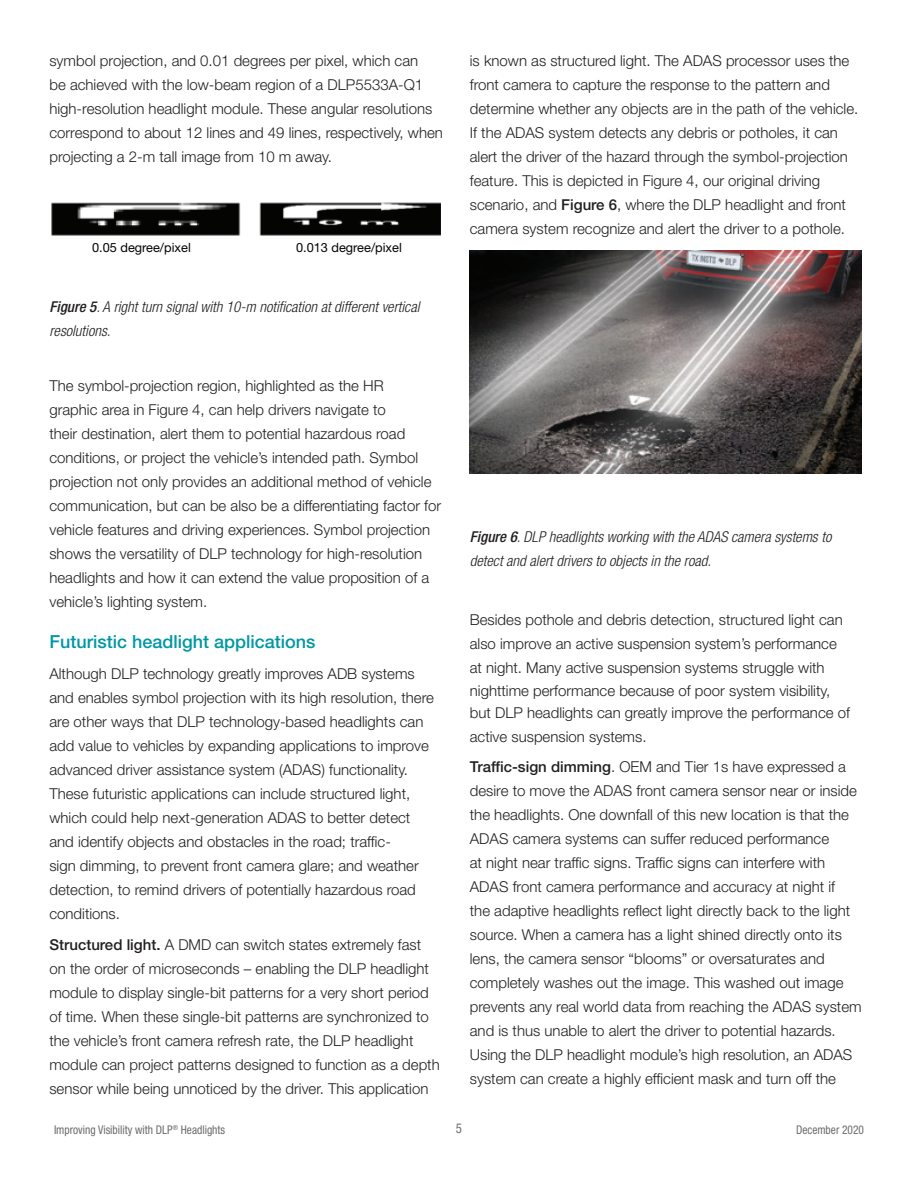
<style>
.page{position:relative;width:918px;height:1188px;background:#fff}
.page>*{position:absolute;margin:0;border:0;box-sizing:border-box;transform-origin:0 0}
.t1{font:500 18px "Helvetica Neue LT Std";color:#0097a4}
.t2{font:300 15px/24px "Helvetica Neue LT Std";color:#231f20}
.t3{font:italic 300 condensed 15px/24px "Helvetica Neue LT Std";color:#231f20}
.t4{font:condensed 13.5px "Helvetica Neue LT Std";color:#6c6d70;scale:.95 1}
.t5{font:12.75px "Helvetica Neue LT Std";color:#040503}
.t6{font:condensed 12px "Helvetica Neue LT Std";color:#6c6d70;scale:.95 1}
.s1{font-weight:500}
</style>
<div class="page">
<img style="left:51px;top:202px;width:390px;height:34px">
<img style="left:470px;top:251px;width:392px;height:222px">
<p class="t2" style="left:49px;top:48px;width:395px">symbol projection, and 0.01 degrees per pixel, which can<br>be achieved with the low-beam region of a DLP5533A-Q1 high-resolution headlight module. These angular resolutions correspond to about 12 lines and 49 lines, respectively, when projecting a 2-m tall image from 10 m away.</p>
<p class="t5" style="left:92px;top:240px;width:100px">0.05 degree/pixel</p>
<p class="t5" style="left:296px;top:240px;width:107px">0.013 degree/pixel</p>
<p class="t3" style="left:49px;top:295px;width:372px"><span class="s1">Figure 5</span>. A right turn signal with 10-m notification at different vertical resolutions.</p>
<p class="t2" style="left:49px;top:374px;width:393px">The symbol-projection region, highlighted as the HR<br>graphic area in Figure 4, can help drivers navigate to<br>their destination, alert them to potential hazardous road conditions, or project the vehicle’s intended path. Symbol projection not only provides an additional method of vehicle communication, but can be also be a differentiating factor for vehicle features and driving experiences. Symbol projection shows the versatility of DLP technology for high-resolution headlights and how it can extend the value proposition of a vehicle’s lighting system.</p>
<p class="t1" style="left:49px;top:631px;width:268px">Futuristic headlight applications</p>
<p class="t2" style="left:49px;top:661px;width:386px">Although DLP technology greatly improves ADB systems and enables symbol projection with its high resolution, there are other ways that DLP technology-based headlights can add value to vehicles by expanding applications to improve advanced driver assistance system (ADAS) functionality.<br>These futuristic applications can include structured light, which could help next-generation ADAS to better detect and identify objects and obstacles in the road; traffic-<br>sign dimming, to prevent front camera glare; and weather detection, to remind drivers of potentially hazardous road conditions.</p>
<p class="t2" style="left:49px;top:932px;width:392px"><span class="s1">Structured light.</span> A DMD can switch states extremely fast on the order of microseconds – enabling the DLP headlight module to display single-bit patterns for a very short period of time. When these single-bit patterns are synchronized to the vehicle’s front camera refresh rate, the DLP headlight module can project patterns designed to function as a depth sensor while being unnoticed by the driver. This application</p>
<p class="t2" style="left:470px;top:48px;width:390px">is known as structured light. The ADAS processor uses the front camera to capture the response to the pattern and determine whether any objects are in the path of the vehicle.<br>If the ADAS system detects any debris or potholes, it can alert the driver of the hazard through the symbol-projection feature. This is depicted in Figure 4, our original driving scenario, and <span class="s1">Figure 6</span>, where the DLP headlight and front camera system recognize and alert the driver to a pothole.</p>
<p class="t3" style="left:470px;top:526px;width:363px"><span class="s1">Figure 6</span>. DLP headlights working with the ADAS camera systems to detect and alert drivers to objects in the road.</p>
<p class="t2" style="left:470px;top:608px;width:374px">Besides pothole and debris detection, structured light can also improve an active suspension system’s performance at night. Many active suspension systems struggle with</p>
<p class="t2" style="left:470px;top:679px;width:382px;line-height:21.9px">nighttime performance because of poor system visibility, but DLP headlights can greatly improve the performance of</p>
<p class="t2" style="left:470px;top:720px;width:378px;line-height:30.9px">active suspension systems.<br><span class="s1">Traffic-sign dimming</span>. OEM and Tier 1s have expressed a</p>
<p class="t2" style="left:470px;top:779px;width:393px">desire to move the ADAS front camera sensor near or inside the headlights. One downfall of this new location is that the ADAS camera systems can suffer reduced performance<br>at night near traffic signs. Traffic signs can interfere with ADAS front camera performance and accuracy at night if<br>the adaptive headlights reflect light directly back to the light source. When a camera has a light shined directly onto its lens, the camera sensor “blooms” or oversaturates and completely washes out the image. This washed out image prevents any real world data from reaching the ADAS system and is thus unable to alert the driver to potential hazards.<br>Using the DLP headlight module’s high resolution, an ADAS system can create a highly efficient mask and turn off the</p>
<p class="t6" style="left:54px;top:1123px;width:182px">Improving Visibility with DLP<sup>®</sup> Headlights</p>
<p class="t4" style="left:456px;top:1120px;width:8px">5</p>
<p class="t6" style="left:796px;top:1122px;width:73px">December 2020</p>
</div>
